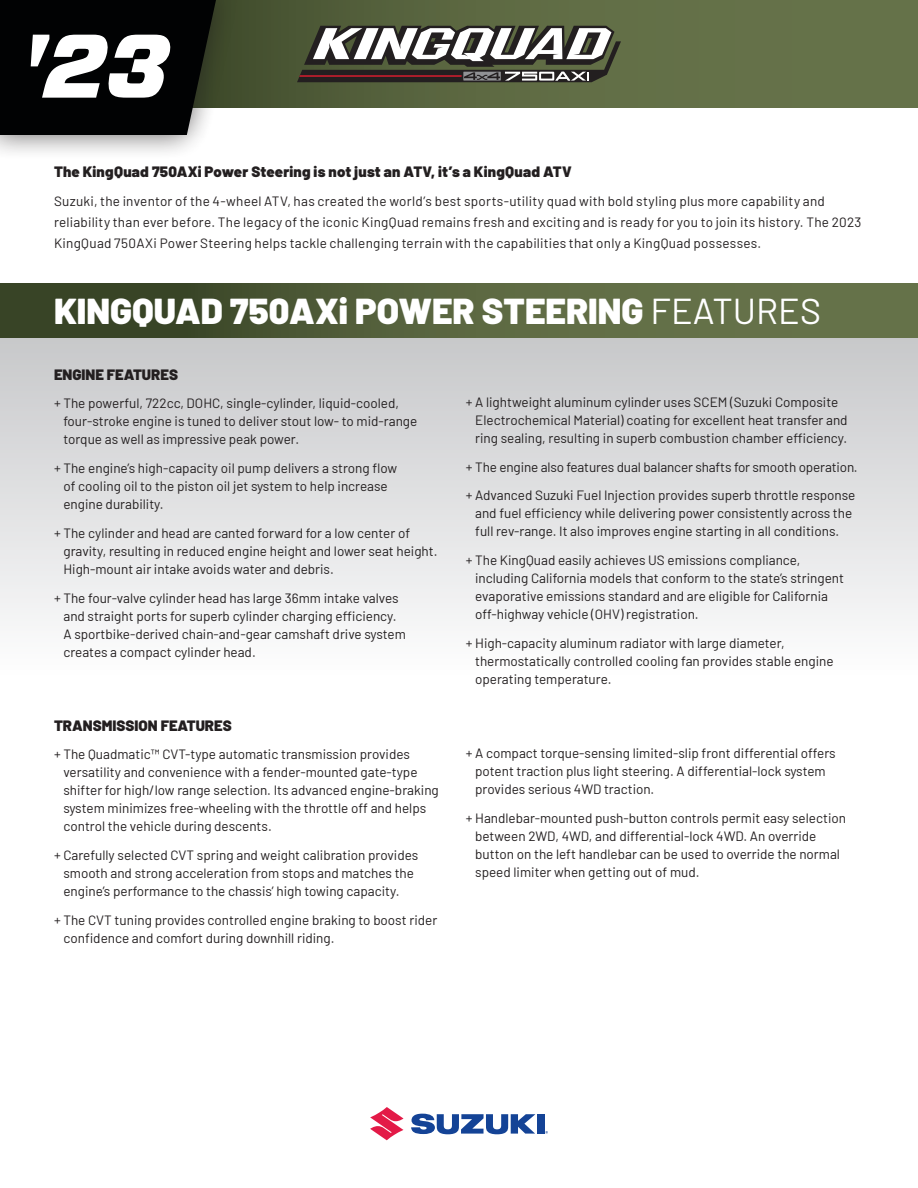
<style>
.page{position:relative;width:918px;height:1188px;background:#fff}
.page>*{position:absolute;margin:0;border:0;box-sizing:border-box;transform-origin:0 0}
.t1{font:italic 900 90px "Forza";color:#fff}
.t2{font:900 36px "Barlow";color:#fff}
.t3{font:900 15px "Barlow";letter-spacing:.005em;color:#231f20}
.t4{font:13.5px/18px "Barlow";color:#231f20}
.s1{font-weight:400}
</style>
<div class="page">
<svg style="left:0;top:338px;width:918px;height:283px;background:#dddedf"></svg>
<svg style="left:247px;top:0;width:671px;height:108px;background:#5e6a43"></svg>
<div style="left:0;top:284px;width:918px;height:54px;background:linear-gradient(to right,#364225,#717d52)"></div>
<svg style="left:0;top:0;width:247px;height:153px;background:#2c2e2c"></svg>
<svg style="left:370px;top:1107px;width:34px;height:33px"></svg>
<div style="left:537px;top:1114px;width:7px;height:20px;background:#144396"></div>
<svg style="left:411px;top:1114px;width:124px;height:20px"></svg>
<svg style="left:297px;top:26px;width:324px;height:56px"></svg>
<p class="t1" style="left:20px;top:4px;width:151px">'23</p>
<p class="t3" style="left:54px;top:160px;width:519px">The KingQuad 750AXi Power Steering is not just an ATV, it’s a KingQuad ATV</p>
<p class="t4" style="left:54px;top:190px;width:809px;line-height:21px">Suzuki, the inventor of the 4-wheel ATV, has created the world’s best sports-utility quad with bold styling plus more capability and reliability than ever before. The legacy of the iconic KingQuad remains fresh and exciting and is ready for you to join its history. The 2023<br>KingQuad 750AXi Power Steering helps tackle challenging terrain with the capabilities that only a KingQuad possesses.</p>
<p class="t2" style="left:54px;top:284px;width:769px">KINGQUAD 750AXi POWER STEERING <span class="s1">FEATURES</span></p>
<p class="t3" style="left:54px;top:363px;width:126px">ENGINE FEATURES</p>
<p class="t4" style="left:63px;top:393px;width:355px;text-indent:-9px">+ The powerful, 722cc, DOHC, single-cylinder, liquid-cooled, four-stroke engine is tuned to deliver stout low- to mid-range torque as well as impressive peak power.</p>
<p class="t4" style="left:63px;top:458px;width:335px;text-indent:-9px">+ The engine’s high-capacity oil pump delivers a strong flow of cooling oil to the piston oil jet system to help increase engine durability.</p>
<p class="t4" style="left:63px;top:523px;width:376px;text-indent:-9px">+ The cylinder and head are canted forward for a low center of gravity, resulting in reduced engine height and lower seat height.<br>High-mount air intake avoids water and debris.</p>
<p class="t4" style="left:63px;top:588px;width:344px;text-indent:-9px">+ The four-valve cylinder head has large 36mm intake valves and straight ports for superb cylinder charging efficiency.<br>A sportbike-derived chain-and-gear camshaft drive system creates a compact cylinder head.</p>
<p class="t3" style="left:54px;top:714px;width:179px">TRANSMISSION FEATURES</p>
<p class="t4" style="left:63px;top:744px;width:377px;text-indent:-9px">+ The Quadmatic™ CVT-type automatic transmission provides versatility and convenience with a fender-mounted gate-type shifter for high/low range selection. Its advanced engine-braking system minimizes free-wheeling with the throttle off and helps control the vehicle during descents.</p>
<p class="t4" style="left:63px;top:845px;width:356px;text-indent:-9px">+ Carefully selected CVT spring and weight calibration provides smooth and strong acceleration from stops and matches the engine’s performance to the chassis’ high towing capacity.</p>
<p class="t4" style="left:63px;top:910px;width:375px;text-indent:-9px">+ The CVT tuning provides controlled engine braking to boost rider confidence and comfort during downhill riding.</p>
<p class="t4" style="left:475px;top:392px;width:374px;text-indent:-9px">+ A lightweight aluminum cylinder uses SCEM (Suzuki Composite<br>Electrochemical Material) coating for excellent heat transfer and ring sealing, resulting in superb combustion chamber efficiency.</p>
<p class="t4" style="left:466px;top:457px;width:393px">+ The engine also features dual balancer shafts for smooth operation.</p>
<p class="t4" style="left:466px;top:485px;width:391px;text-align:center">+ Advanced Suzuki Fuel Injection provides superb throttle response and fuel efficiency while delivering power consistently across the full rev-range. It also improves engine starting in all conditions.</p>
<p class="t4" style="left:475px;top:550px;width:370px;text-indent:-9px">+ The KingQuad easily achieves US emissions compliance, including California models that conform to the state’s stringent evaporative emissions standard and are eligible for California off-highway vehicle (OHV) registration.</p>
<p class="t4" style="left:475px;top:633px;width:360px;text-indent:-9px">+ High-capacity aluminum radiator with large diameter, thermostatically controlled cooling fan provides stable engine operating temperature.</p>
<p class="t4" style="left:475px;top:743px;width:362px;text-indent:-9px">+ A compact torque-sensing limited-slip front differential offers potent traction plus light steering. A differential-lock system provides serious 4WD traction.</p>
<p class="t4" style="left:475px;top:808px;width:372px;text-indent:-9px">+ Handlebar-mounted push-button controls permit easy selection between 2WD, 4WD, and differential-lock 4WD. An override button on the left handlebar can be used to override the normal speed limiter when getting out of mud.</p>
</div>
